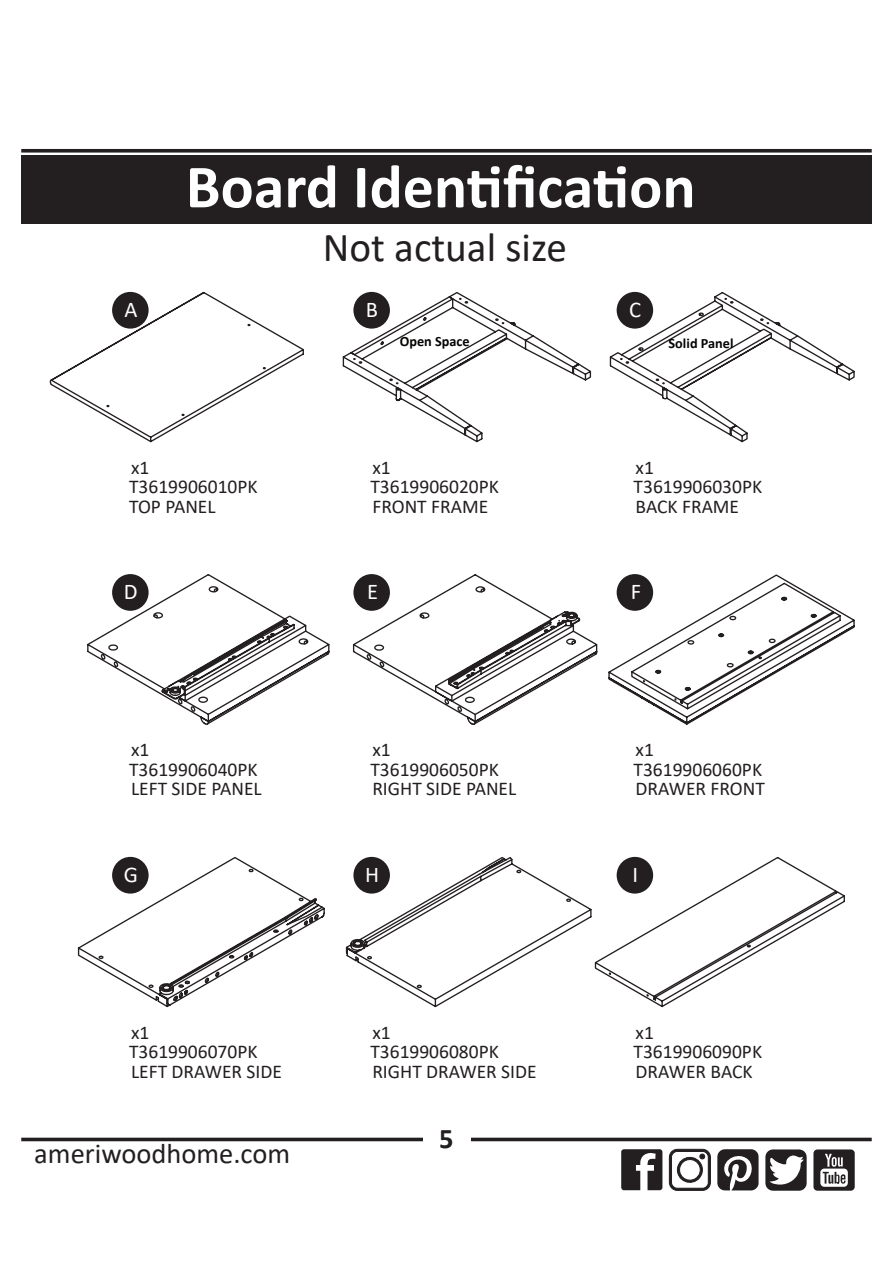
<style>
.page{position:relative;width:893px;height:1263px;background:#fff}
.page>*{position:absolute;margin:0;border:0;box-sizing:border-box;transform-origin:0 0}
.t1{font:700 61.95px "Calibri";color:#fff}
.t2{font:41.25px "Calibri";color:#231f20}
.t3{font:28.5px "Calibri";color:#231f20}
.t4{font:700 28.5px "Calibri";color:#231f20}
.t5{font:22.5px "Calibri";color:#fff}
.t6{font:19.5px/19.5px "Calibri";color:#231f20}
.t7{font:700 14.25px "Calibri";color:#040503}
</style>
<div class="page">
<svg style="left:21px;top:149px;width:851px;height:4px;background:#3a3738"></svg>
<hr style="left:21px;top:1138px;width:851px;height:3px;background:#231f20">
<div style="left:21px;top:155px;width:851px;height:68px;background:#231f20"></div>
<div style="left:423px;top:1127px;width:47px;height:136px;background:#fff"></div>
<svg style="left:621px;top:1149px;width:41px;height:41px"></svg>
<svg style="left:717px;top:1149px;width:42px;height:42px"></svg>
<svg style="left:765px;top:1149px;width:42px;height:42px"></svg>
<svg style="left:813px;top:1149px;width:42px;height:42px"></svg>
<svg style="left:669px;top:1149px;width:42px;height:41px"></svg>
<svg style="left:49px;top:291px;width:255px;height:152px"></svg>
<svg style="left:342px;top:291px;width:250px;height:152px"></svg>
<svg style="left:609px;top:291px;width:246px;height:152px"></svg>
<svg style="left:87px;top:574px;width:243px;height:151px"></svg>
<svg style="left:352px;top:574px;width:246px;height:151px"></svg>
<svg style="left:608px;top:574px;width:247px;height:151px"></svg>
<svg style="left:77px;top:856px;width:248px;height:152px"></svg>
<svg style="left:345px;top:856px;width:500px;height:152px"></svg>
<div style="left:112px;top:292px;width:37px;height:37px;background:#231f20;border-radius:50%"></div>
<div style="left:112px;top:574px;width:37px;height:37px;background:#231f20;border-radius:50%"></div>
<div style="left:112px;top:857px;width:37px;height:36px;background:#231f20;border-radius:50%"></div>
<div style="left:353px;top:292px;width:37px;height:37px;background:#231f20;border-radius:50%"></div>
<div style="left:353px;top:574px;width:37px;height:37px;background:#231f20;border-radius:50%"></div>
<div style="left:353px;top:857px;width:37px;height:36px;background:#231f20;border-radius:50%"></div>
<div style="left:617px;top:292px;width:36px;height:37px;background:#231f20;border-radius:50%"></div>
<div style="left:617px;top:574px;width:36px;height:37px;background:#231f20;border-radius:50%"></div>
<div style="left:617px;top:857px;width:36px;height:36px;background:#231f20;border-radius:50%"></div>
<p class="t5" style="left:125px;top:294px;width:15px">A</p>
<h1 class="t1" style="left:186px;top:143px;width:504px">Board Identfcaton</h1>
<h2 class="t2" style="left:323px;top:218px;width:246px">Not actual size</h2>
<p class="t5" style="left:366px;top:294px;width:14px">B</p>
<p class="t5" style="left:629px;top:294px;width:13px">C</p>
<p class="t7" style="left:400px;top:331px;width:58px">Open Space</p>
<p class="t7" style="left:669px;top:333px;width:47px">Solid Panel</p>
<p class="t6" style="left:129px;top:457px;width:130px">x1<br>T3619906010PK<br>TOP PANEL</p>
<p class="t6" style="left:370px;top:457px;width:130px">x1<br>T3619906020PK<br>FRONT FRAME</p>
<p class="t6" style="left:634px;top:457px;width:130px">x1<br>T3619906030PK<br>BACK FRAME</p>
<p class="t5" style="left:124px;top:576px;width:15px">D</p>
<p class="t5" style="left:367px;top:576px;width:12px">E</p>
<p class="t5" style="left:631px;top:576px;width:12px">F</p>
<p class="t6" style="left:129px;top:740px;width:134px">x1<br>T3619906040PK<br>LEFT SIDE PANEL</p>
<p class="t6" style="left:370px;top:740px;width:147px">x1<br>T3619906050PK<br>RIGHT SIDE PANEL</p>
<p class="t6" style="left:634px;top:740px;width:133px">x1<br>T3619906060PK<br>DRAWER FRONT</p>
<p class="t5" style="left:124px;top:859px;width:16px">G</p>
<p class="t5" style="left:365px;top:859px;width:16px">H</p>
<p class="t5" style="left:632px;top:859px;width:7px">I</p>
<p class="t6" style="left:129px;top:1022px;width:154px">x1<br>T3619906070PK<br>LEFT DRAWER SIDE</p>
<h3 class="t3" style="left:34px;top:1134px;width:257px">ameriwoodhome.com</h3>
<p class="t6" style="left:370px;top:1022px;width:168px">x1<br>T3619906080PK<br>RIGHT DRAWER SIDE</p>
<p class="t6" style="left:634px;top:1022px;width:130px">x1<br>T3619906090PK<br>DRAWER BACK</p>
<h3 class="t4" style="left:439px;top:1119px;width:16px">5</h3>
</div>
